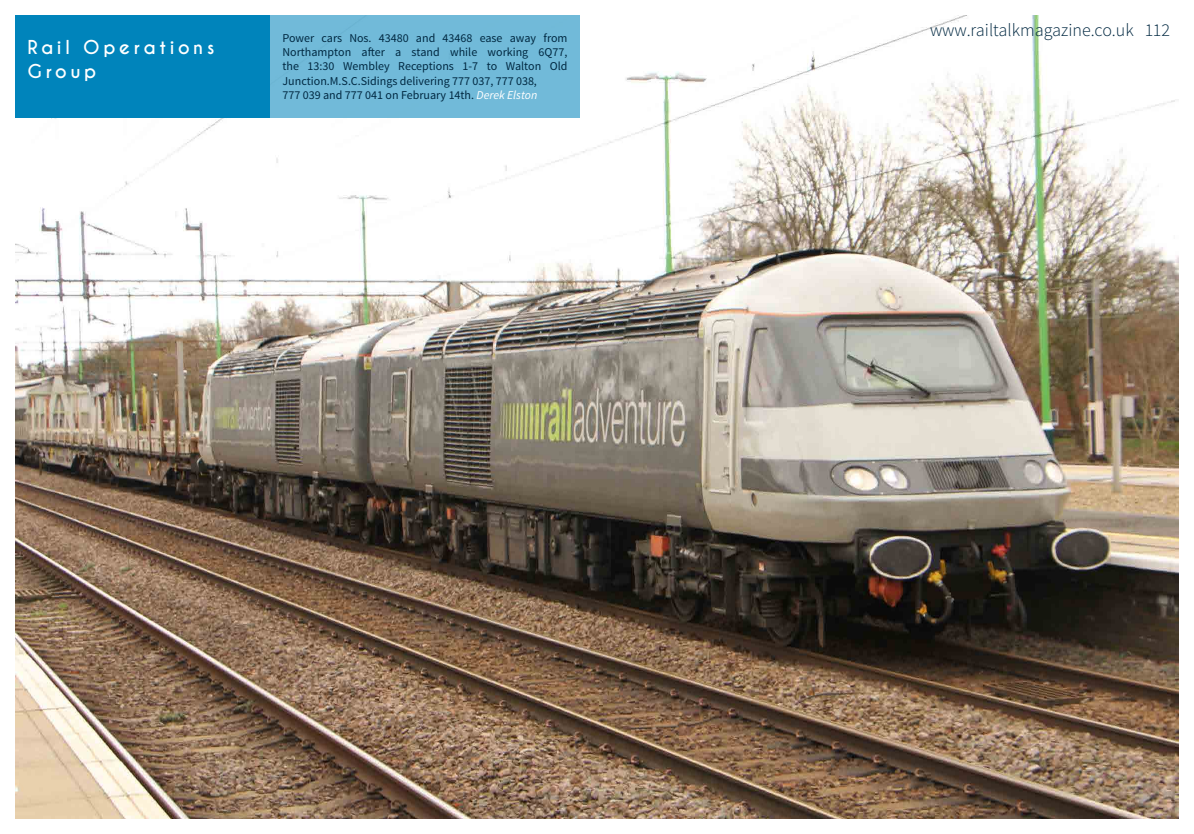
<style>
.page{position:relative;width:1194px;height:834px;background:#fff}
.page>*{position:absolute;margin:0;border:0;box-sizing:border-box;transform-origin:0 0}
.t1{font:300 18px "Source Sans Pro";color:#002841}
.t2{font:700 18px/24px "Caviar Dreams";letter-spacing:.2em;color:#fff}
.t3{font:12px/14.4px "Source Sans Pro";color:#002841}
.s1{font-style:italic;color:#fff}
</style>
<div class="page">
<img style="left:15px;top:15px;width:1164px;height:804px">
<div style="left:270px;top:15px;width:310px;height:103px;background:#71bad9"></div>
<div style="left:15px;top:15px;width:255px;height:103px;background:#0084bb"></div>
<h1 class="t2" style="left:28px;top:36px;width:189px">Rail Operations<br>Group</h1>
<p class="t3" style="left:282px;top:31px;width:287px">Power cars Nos. 43480 and 43468 ease away from Northampton after a stand while working 6Q77, the 13:30 Wembley Receptions 1-7 to Walton Old Junction.M.S.C.Sidings delivering 777 037, 777 038,<br>777 039 and 777 041 on February 14th. <span class="s1">Derek Elston</span></p>
<h1 class="t1" style="left:930px;top:19px;width:241px">www.railtalkmagazine.co.uk 112</h1>
</div>
